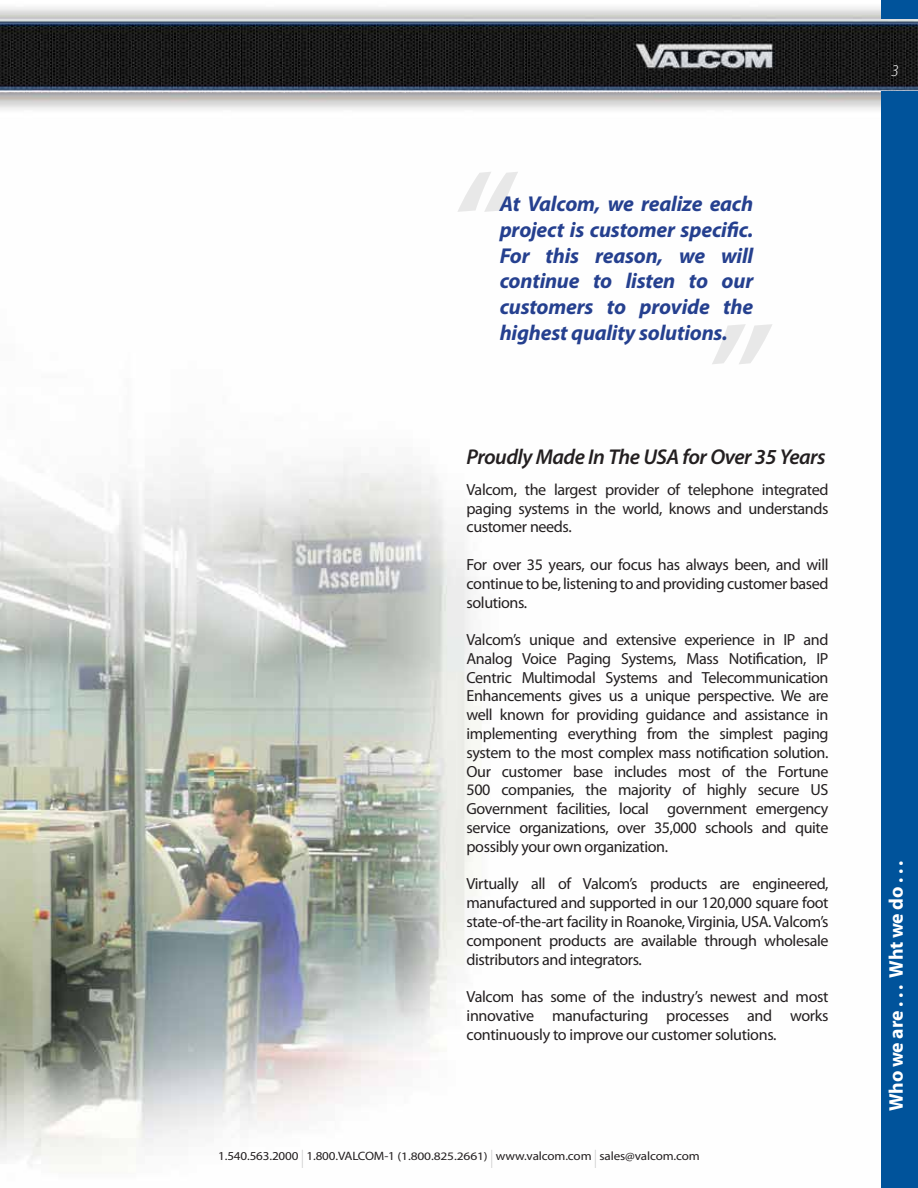
<style>
.page{position:relative;width:918px;height:1188px;background:#fff}
.page>*{position:absolute;margin:0;border:0;box-sizing:border-box;transform-origin:0 0}
.t1{font:italic 600 153px "Myriad Pro";color:#231f20}
.t2{font:italic 700 21.6px/25.8px "Myriad Pro";letter-spacing:-.01em;color:#25408f;text-align:justify}
.t3{font:italic 600 21.45px "Myriad Pro";letter-spacing:-.025em;color:#231f20}
.t4{font:700 19.8px "Myriad Pro";letter-spacing:-.02em;color:#fff}
.t5{font:italic 300 16.5px "Myriad Pro";color:#fff}
.t6{font:16.05px/18.8px "Myriad Pro";letter-spacing:-.025em;color:#231f20;text-align:justify}
.t7{font:12.15px "Myriad Pro";letter-spacing:-.01em;color:#231f20;scale:1.08 1}
.s1{font-weight:300;font-size:27px;color:#c4c4c4}
.s2{font-size:11.55px}
</style>
<div class="page">
<img style="left:0;top:7px;width:918px;height:1159px">
<div style="left:881px;top:92px;width:37px;height:1096px;background:#00539b"></div>
<div style="left:881px;top:0;width:37px;height:19px;background:#00539b"></div>
<h1 class="t1" style="left:447px;top:129px;width:63px">“</h1>
<h2 class="t2" style="left:500px;top:190px;width:255px">At Valcom, we realize each project is customer specific.<br>For this reason, we will continue to listen to our customers to provide the highest quality solutions.</h2>
<h1 class="t1" style="left:783px;top:407px;width:63px;rotate:-180deg">“</h1>
<h3 class="t3" style="left:467px;top:443px;width:361px">Proudly Made In The USA for Over 35 Years</h3>
<p class="t6" style="left:467px;top:480px;width:364px">Valcom, the largest provider of telephone integrated paging systems in the world, knows and understands customer needs.</p>
<p class="t6" style="left:467px;top:555px;width:364px">For over 35 years, our focus has always been, and will continue to be, listening to and providing customer based solutions.</p>
<p class="t6" style="left:467px;top:630px;width:364px">Valcom’s unique and extensive experience in IP and Analog Voice Paging Systems, Mass Notification, IP Centric Multimodal Systems and Telecommunication Enhancements gives us a unique perspective. We are well known for providing guidance and assistance in implementing everything from the simplest paging system to the most complex mass notification solution.<br>Our customer base includes most of the Fortune 500 companies, the majority of highly secure US Government facilities, local government emergency service organizations, over 35,000 schools and quite possibly your own organization.</p>
<p class="t6" style="left:467px;top:874px;width:364px">Virtually all of Valcom’s products are engineered, manufactured and supported in our 120,000 square foot state-of-the-art facility in Roanoke, Virginia, USA. Valcom’s component products are available through wholesale distributors and integrators.</p>
<p class="t6" style="left:467px;top:987px;width:364px">Valcom has some of the industry’s newest and most innovative manufacturing processes and works continuously to improve our customer solutions.</p>
<p class="t7" style="left:218px;top:1149px;width:447px">1.540.563.2000 <span class="s1">I</span> 1.800.VALCOM-1 <span class="s2">(1.800.825.2661)</span> <span class="s1">I</span> www.valcom.com <span class="s1">I</span> sales@valcom.com</p>
<p class="t5" style="left:891px;top:62px;width:9px">3</p>
<p class="t4" style="left:883px;top:1111px;width:252px;rotate:-90deg">Who we are . . . Wht we do . . .</p>
</div>
